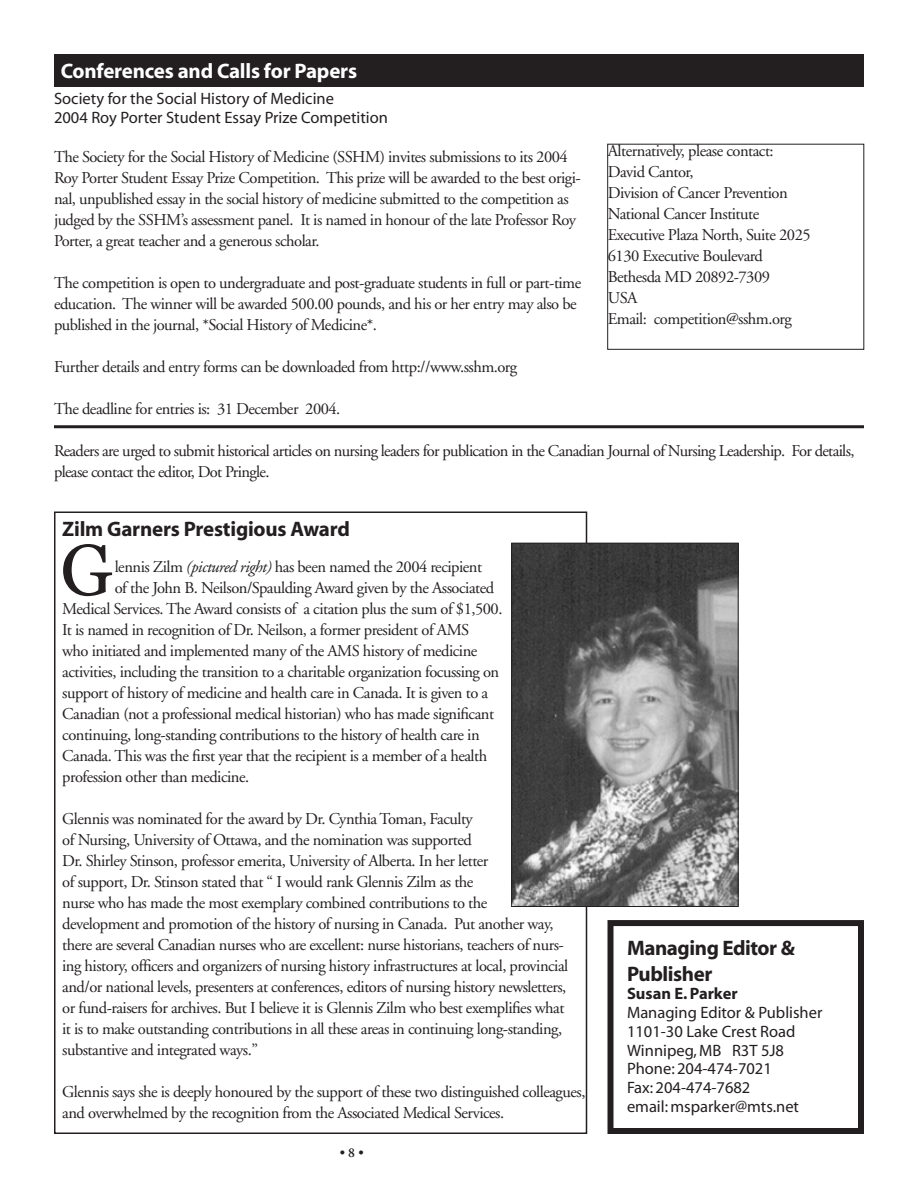
<style>
.page{position:relative;width:918px;height:1188px;background:#fff}
.page>*{position:absolute;margin:0;border:0;box-sizing:border-box;transform-origin:0 0}
.AR_Body_Text{font:72px "Georgia";color:#231f20}
.Column_Headline{font:700 21px/25.2px "Myriad";letter-spacing:-.015em;color:#231f20}
.Column_Headline-2{font:700 21px "Myriad";letter-spacing:-.01em;color:#fff}
.AR_Body_Text-2{font:16.5px/21px "Adobe Garamond";letter-spacing:-.03em;color:#231f20}
.Body_text{font:16.5px "Myriad";color:#231f20}
.Body_text-2{font:700 16.5px "Myriad";color:#231f20}
.t1{font:600 13.5px "Adobe Garamond";color:#231f20}
.s1{font-style:italic}
</style>
<div class="page">
<div style="left:54px;top:54px;width:810px;height:33px;background:#231f20"></div>
<div style="left:608px;top:920px;width:256px;height:214px;border:6px solid #231f20"></div>
<hr style="left:54px;top:425px;width:810px;height:3px;background:#231f20">
<img style="left:514px;top:545px;width:222px;height:360px">
<div style="left:512px;top:543px;width:226px;height:364px;border:1px solid #231f20"></div>
<p class="Column_Headline-2" style="left:61px;top:61px;width:298px">Conferences and Calls for Papers</p>
<p class="Body_text" style="left:54px;top:90px;width:281px">Society for the Social History of Medicine</p>
<p class="Body_text" style="left:54px;top:109px;width:335px">2004 Roy Porter Student Essay Prize Competition</p>
<p class="AR_Body_Text-2" style="left:54px;top:146px;width:528px">The Society for the Social History of Medicine (SSHM) invites submissions to its 2004<br>Roy Porter Student Essay Prize Competition. This prize will be awarded to the best origi&shy;nal, unpublished essay in the social history of medicine submitted to the competition as judged by the SSHM’s assessment panel. It is named in honour of the late Professor Roy Porter, a great teacher and a generous scholar.</p>
<p class="AR_Body_Text-2" style="left:54px;top:272px;width:529px">The competition is open to undergraduate and post-graduate students in full or part-time education. The winner will be awarded 500.00 pounds, and his or her entry may also be published in the journal, *Social History of Medicine*.</p>
<p class="AR_Body_Text-2" style="left:54px;top:356px;width:465px">Further details and entry forms can be downloaded from http://www.sshm.org</p>
<p class="AR_Body_Text-2" style="left:54px;top:398px;width:288px">The deadline for entries is: 31 December 2004.</p>
<p class="AR_Body_Text-2" style="left:54px;top:440px;width:802px">Readers are urged to submit historical articles on nursing leaders for publication in the Canadian Journal of Nursing Leadership. For details, please contact the editor, Dot Pringle.</p>
<p class="Column_Headline" style="left:62px;top:517px;width:289px">Zilm Garners Prestigious Award</p>
<p class="AR_Body_Text-2" style="left:115px;top:556px;width:369px">lennis Zilm <span class="s1">(pictured right)</span> has been named the 2004 recipient</p>
<p class="AR_Body_Text-2" style="left:115px;top:577px;width:381px">of the John B. Neilson/Spaulding Award given by the Associated</p>
<p class="AR_Body_Text-2" style="left:62px;top:598px;width:442px">Medical Services. The Award consists of a citation plus the sum of $1,500.</p>
<p class="AR_Body_Text-2" style="left:62px;top:619px;width:409px">It is named in recognition of Dr. Neilson, a former president of AMS</p>
<p class="AR_Body_Text-2" style="left:62px;top:640px;width:417px">who initiated and implemented many of the AMS history of medicine</p>
<p class="AR_Body_Text-2" style="left:62px;top:661px;width:439px">activities, including the transition to a charitable organization focussing on</p>
<p class="AR_Body_Text-2" style="left:62px;top:682px;width:427px">support of history of medicine and health care in Canada. It is given to a</p>
<p class="AR_Body_Text-2" style="left:62px;top:703px;width:433px">Canadian (not a professional medical historian) who has made significant</p>
<p class="AR_Body_Text-2" style="left:62px;top:724px;width:419px">continuing, long-standing contributions to the history of health care in</p>
<p class="AR_Body_Text-2" style="left:62px;top:745px;width:427px">Canada. This was the first year that the recipient is a member of a health</p>
<p class="AR_Body_Text-2" style="left:62px;top:766px;width:188px">profession other than medicine.</p>
<p class="AR_Body_Text-2" style="left:62px;top:808px;width:508px">Glennis was nominated for the award by Dr. Cynthia Toman, Faculty<br>of Nursing, University of Ottawa, and the nomination was supported<br>Dr. Shirley Stinson, professor emerita, University of Alberta. In her letter<br>of support, Dr. Stinson stated that “ I would rank Glennis Zilm as the<br>nurse who has made the most exemplary combined contributions to the development and promotion of the history of nursing in Canada. Put another way, there are several Canadian nurses who are excellent: nurse historians, teachers of nurs&shy;ing history, officers and organizers of nursing history infrastructures at local, provincial and/or national levels, presenters at conferences, editors of nursing history newsletters, or fund-raisers for archives. But I believe it is Glennis Zilm who best exemplifies what it is to make outstanding contributions in all these areas in continuing long-standing, substantive and integrated ways.”</p>
<p class="AR_Body_Text-2" style="left:62px;top:1081px;width:525px">Glennis says she is deeply honoured by the support of these two distinguished colleagues, and overwhelmed by the recognition from the Associated Medical Services.</p>
<p class="AR_Body_Text-2" style="left:608px;top:141px;width:167px">Alternatively, please contact:</p>
<p class="AR_Body_Text-2" style="left:608px;top:162px;width:87px">David Cantor,</p>
<p class="AR_Body_Text-2" style="left:608px;top:183px;width:181px">Division of Cancer Prevention</p>
<p class="AR_Body_Text-2" style="left:608px;top:204px;width:153px">National Cancer Institute</p>
<p class="AR_Body_Text-2" style="left:608px;top:225px;width:204px">Executive Plaza North, Suite 2025</p>
<p class="AR_Body_Text-2" style="left:608px;top:246px;width:157px">6130 Executive Boulevard</p>
<p class="AR_Body_Text-2" style="left:608px;top:267px;width:164px">Bethesda MD 20892-7309</p>
<p class="AR_Body_Text-2" style="left:608px;top:288px;width:31px">USA</p>
<p class="AR_Body_Text-2" style="left:608px;top:309px;width:186px">Email: competition@sshm.org</p>
<p class="AR_Body_Text" style="left:60px;top:529px;width:54px">G</p>
<p class="Column_Headline" style="left:627px;top:936px;width:169px">Managing Editor &amp;<br>Publisher</p>
<p class="Body_text-2" style="left:627px;top:985px;width:112px">Susan E. Parker</p>
<p class="Body_text" style="left:627px;top:1004px;width:197px">Managing Editor &amp; Publisher</p>
<p class="Body_text" style="left:627px;top:1023px;width:170px">1101-30 Lake Crest Road</p>
<p class="Body_text" style="left:627px;top:1042px;width:159px">Winnipeg, MB R3T 5J8</p>
<p class="Body_text" style="left:627px;top:1061px;width:146px">Phone: 204-474-7021</p>
<p class="Body_text" style="left:627px;top:1079px;width:125px">Fax: 204-474-7682</p>
<p class="Body_text" style="left:627px;top:1098px;width:174px">email: msparker@mts.net</p>
<p class="t1" style="left:340px;top:1146px;width:25px">• 8 •</p>
</div>
